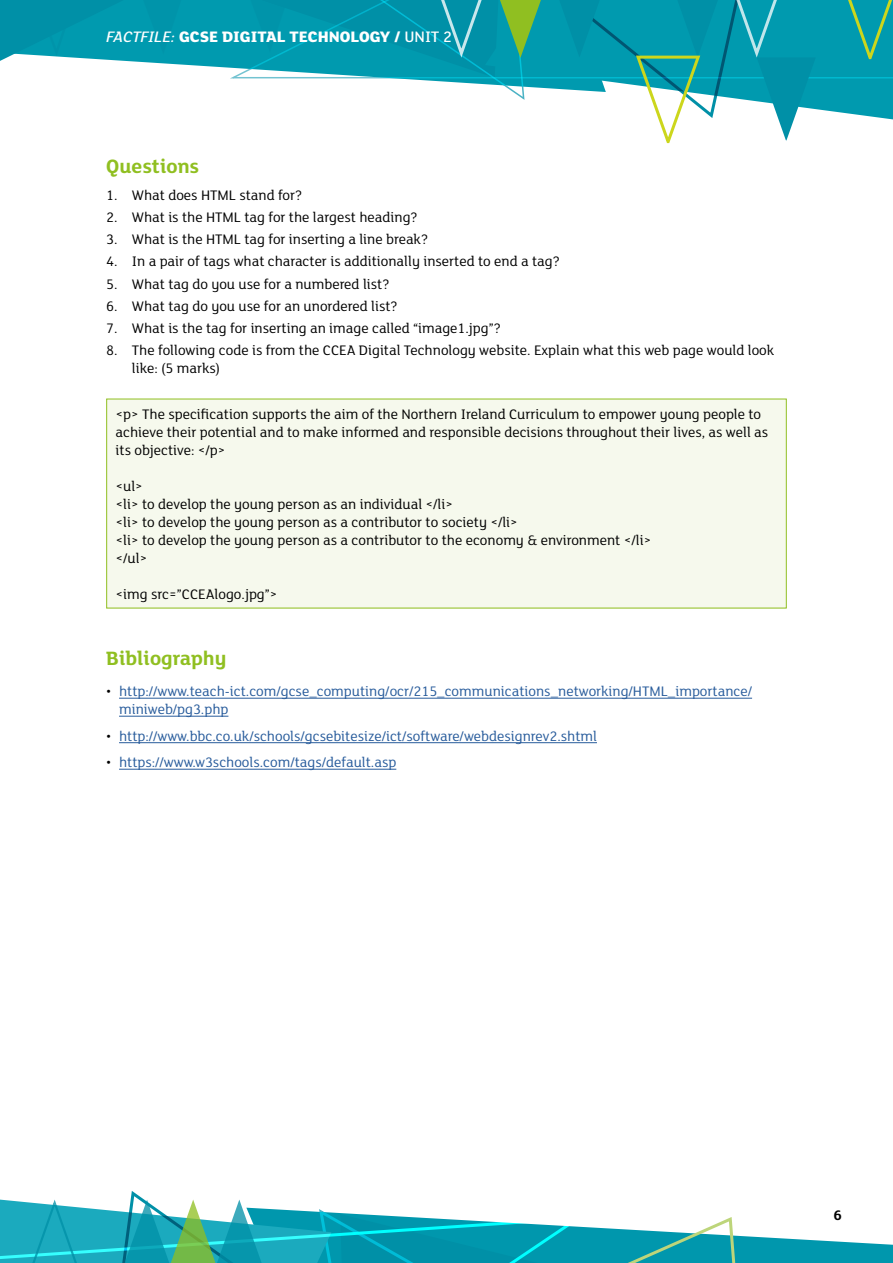
<style>
.page{position:relative;width:893px;height:1263px;background:#fff}
.page>*{position:absolute;margin:0;border:0;box-sizing:border-box;transform-origin:0 0}
.t1{font:700 21px "FS Lola";color:#90bf21}
.t2{font:800 16.5px "FS Lola";color:#fff}
.t3{font:15px/18px "FS Lola";color:#000}
.t4{font:15px/18px "FS Lola";color:#275b9b}
.t5{font:700 15px "FS Lola";color:#000}
.s1{font-weight:500}
.s2{font-weight:500;font-style:italic}
.s3{color:#000}
</style>
<div class="page">
<div style="left:189px;top:0;width:36px;height:68px;background:#009aaf"></div>
<svg style="left:0;top:0;width:189px;height:65px;background:#169fb3"></svg>
<svg style="left:225px;top:0;width:668px;height:144px"></svg>
<svg style="left:0;top:1191px;width:893px;height:72px"></svg>
<hr style="left:119px;top:698px;width:633px;height:1px;background:#275b9b">
<hr style="left:119px;top:716px;width:109px;height:1px;background:#275b9b">
<hr style="left:119px;top:742px;width:478px;height:1px;background:#275b9b">
<hr style="left:119px;top:769px;width:277px;height:1px;background:#275b9b">
<div style="left:107px;top:399px;width:679px;height:209px;background:#f6f9ed"></div>
<p class="t2" style="left:200px;top:25px;width:254px">SE DIGITAL TECHNOLOGY / <span class="s1">UNIT 2</span></p>
<p class="t2" style="left:107px;top:26px;width:357px"><span class="s2">FACTFILE:</span> GCE HISTORY OF ART / <span class="s1">ARCHITECTURE</span></p>
<h1 class="t1" style="left:106px;top:152px;width:94px">Questions</h1>
<p class="t3" style="left:106px;top:185px;width:198px">1. What does HTML stand for?</p>
<p class="t3" style="left:106px;top:207px;width:313px">2. What is the HTML tag for the largest heading?</p>
<p class="t3" style="left:106px;top:230px;width:323px">3. What is the HTML tag for inserting a line break?</p>
<p class="t3" style="left:106px;top:252px;width:455px">4. In a pair of tags what character is additionally inserted to end a tag?</p>
<p class="t3" style="left:106px;top:274px;width:285px">5. What tag do you use for a numbered list?</p>
<p class="t3" style="left:106px;top:296px;width:293px">6. What tag do you use for an unordered list?</p>
<p class="t3" style="left:106px;top:319px;width:396px">7. What is the tag for inserting an image called “image1.jpg”?</p>
<p class="t3" style="left:132px;top:341px;width:644px;text-indent:-26px">8. The following code is from the CCEA Digital Technology website. Explain what this web page would look like: (5 marks)</p>
<p class="t3" style="left:116px;top:405px;width:654px">&lt;p&gt; The specification supports the aim of the Northern Ireland Curriculum to empower young people to achieve their potential and to make informed and responsible decisions throughout their lives, as well as its objective: &lt;/p&gt;</p>
<p class="t3" style="left:116px;top:477px;width:537px">&lt;ul&gt;<br>&lt;li&gt; to develop the young person as an individual &lt;/li&gt;<br>&lt;li&gt; to develop the young person as a contributor to society &lt;/li&gt;<br>&lt;li&gt; to develop the young person as a contributor to the economy &amp; environment &lt;/li&gt; &lt;/ul&gt;</p>
<p class="t3" style="left:116px;top:585px;width:163px">&lt;img src=”CCEAlogo.jpg”&gt;</p>
<h1 class="t1" style="left:106px;top:644px;width:122px">Bibliography</h1>
<p class="t4" style="left:119px;top:682px;width:634px;text-indent:-13px"><span class="s3">•</span> http://www.teach-ict.com/gcse_computing/ocr/215_communications_networking/HTML_importance/ miniweb/pg3.php</p>
<p class="t4" style="left:106px;top:726px;width:492px"><span class="s3">•</span> http://www.bbc.co.uk/schools/gcsebitesize/ict/software/webdesignrev2.shtml</p>
<p class="t4" style="left:106px;top:753px;width:291px"><span class="s3">•</span> https://www.w3schools.com/tags/default.asp</p>
<p class="t5" style="left:834px;top:1205px;width:10px">6</p>
</div>
